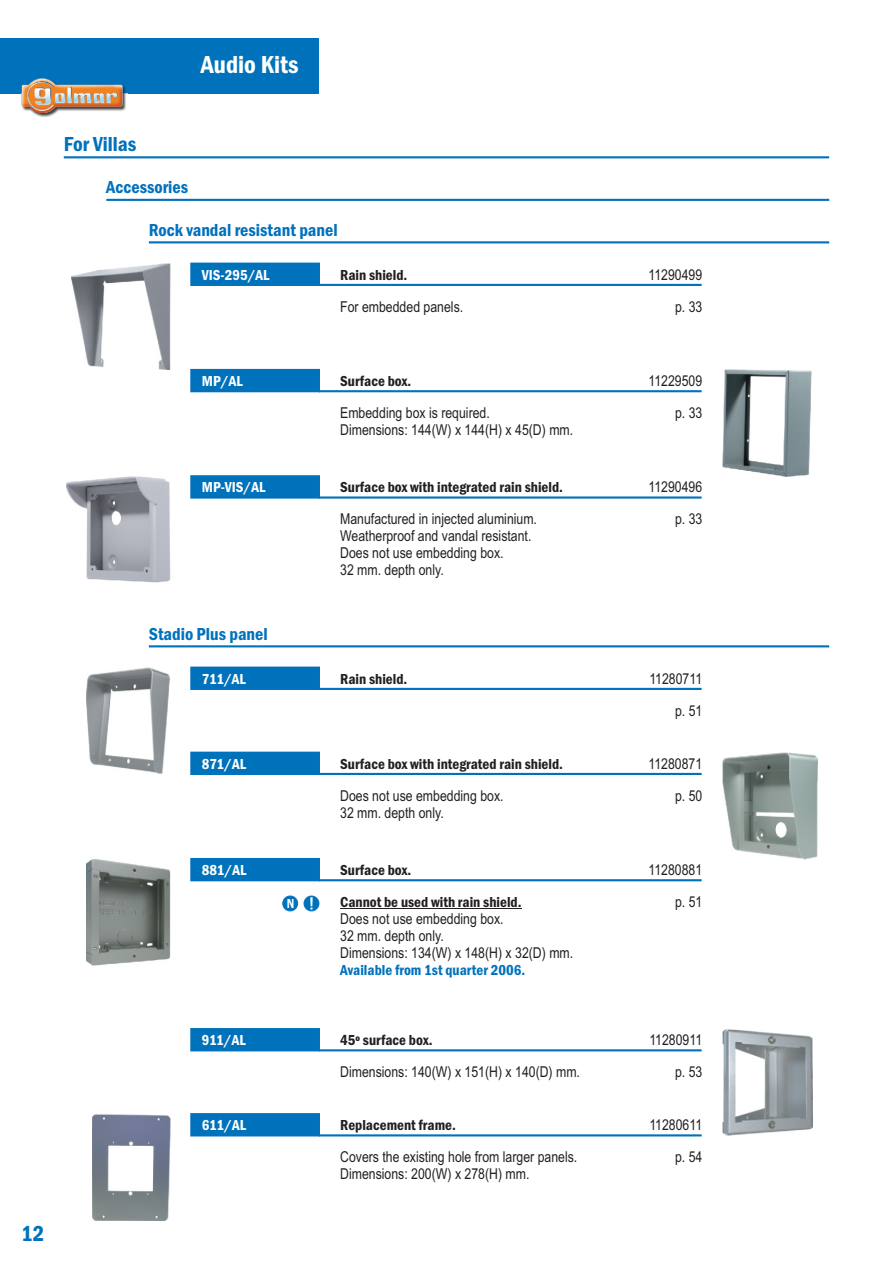
<style>
.page{position:relative;width:893px;height:1263px;background:#fff}
.page>*{position:absolute;margin:0;border:0;box-sizing:border-box;transform-origin:0 0}
.t1{font:600 condensed 25.5px "Franklin Gothic";color:#fff}
.t2{font:600 condensed 22.5px "Franklin Gothic";color:#0072bc}
.t3{font:600 condensed 21px "Franklin Gothic";color:#0072bc}
.t4{font:600 condensed 18px "Franklin Gothic";color:#0072bc}
.t5{font:15px/17px "Arial Narrow";color:#231f20}
.t6{font:600 condensed 15px "Franklin Gothic";color:#231f20}
.t7{font:600 condensed 15px "Franklin Gothic";color:#fff}
.t8{font:600 condensed 15px "Franklin Gothic";color:#0072bc}
.t9{font:600 condensed 13.5px "Franklin Gothic";color:#fff}
</style>
<div class="page">
<hr style="left:64px;top:156px;width:765px;height:2px;background:#0072bc">
<div style="left:0;top:38px;width:319px;height:56px;background:#0072bc"></div>
<hr style="left:106px;top:199px;width:723px;height:2px;background:#0072bc">
<hr style="left:149px;top:241px;width:680px;height:2px;background:#0072bc">
<hr style="left:149px;top:645px;width:680px;height:2px;background:#0072bc">
<hr style="left:319px;top:284px;width:383px;height:2px;background:#0072bc">
<hr style="left:319px;top:390px;width:383px;height:2px;background:#0072bc">
<hr style="left:319px;top:496px;width:383px;height:3px;background:#0072bc">
<div style="left:190px;top:262px;width:131px;height:24px;background:#0072bc"></div>
<svg style="left:190px;top:368px;width:131px;height:25px;background:#127cc0"></svg>
<svg style="left:190px;top:475px;width:131px;height:24px;background:#0876be"></svg>
<img style="left:67px;top:476px;width:103px;height:107px">
<img style="left:71px;top:264px;width:99px;height:106px">
<img style="left:723px;top:370px;width:88px;height:106px">
<hr style="left:319px;top:688px;width:383px;height:2px;background:#0072bc">
<div style="left:190px;top:666px;width:131px;height:24px;background:#0072bc"></div>
<img style="left:87px;top:668px;width:83px;height:106px">
<hr style="left:319px;top:773px;width:383px;height:2px;background:#0072bc">
<hr style="left:319px;top:879px;width:383px;height:2px;background:#0072bc">
<div style="left:190px;top:751px;width:131px;height:24px;background:#0072bc"></div>
<svg style="left:190px;top:857px;width:131px;height:25px;background:#127cc0"></svg>
<img style="left:723px;top:753px;width:94px;height:106px">
<hr style="left:319px;top:1049px;width:383px;height:2px;background:#0072bc">
<svg style="left:190px;top:1028px;width:131px;height:24px;background:#0876be"></svg>
<img style="left:723px;top:1029px;width:90px;height:106px">
<hr style="left:319px;top:1134px;width:383px;height:2px;background:#0072bc">
<svg style="left:190px;top:1113px;width:131px;height:24px;background:#0876be"></svg>
<img style="left:92px;top:1114px;width:78px;height:106px">
<img style="left:87px;top:859px;width:83px;height:106px">
<div style="left:304px;top:896px;width:15px;height:15px;background:#0072bc;border:1px solid #0072bc;border-radius:50%"></div>
<svg style="left:310px;top:897px;width:3px;height:12px"></svg>
<div style="left:283px;top:896px;width:15px;height:15px;background:#0072bc;border:1px solid #0072bc;border-radius:50%"></div>
<img style="left:21px;top:79px;width:107px;height:38px">
<hr style="left:340px;top:908px;width:182px;height:1px;background:#231f20">
<h1 class="t1" style="left:201px;top:55px;width:99px">Audio Kits</h1>
<h3 class="t3" style="left:64px;top:136px;width:74px">For Villas</h3>
<p class="t4" style="left:106px;top:181px;width:83px">Accessories</p>
<p class="t4" style="left:149px;top:223px;width:190px">Rock vandal resistant panel</p>
<p class="t7" style="left:202px;top:269px;width:69px">VIS-295/AL</p>
<p class="t6" style="left:340px;top:269px;width:69px">Rain shield.</p>
<p class="t5" style="left:340px;top:299px;width:125px">For embedded panels.</p>
<p class="t5" style="left:648px;top:267px;width:55px">11290499</p>
<p class="t5" style="left:675px;top:299px;width:29px">p. 33</p>
<h2 class="t2" style="left:21px;top:1226px;width:24px">12</h2>
<p class="t7" style="left:202px;top:375px;width:42px">MP/AL</p>
<p class="t7" style="left:202px;top:482px;width:65px">MP-VIS/AL</p>
<p class="t4" style="left:149px;top:627px;width:120px">Stadio Plus panel</p>
<p class="t6" style="left:340px;top:376px;width:73px">Surface box.</p>
<p class="t5" style="left:340px;top:406px;width:235px">Embedding box is required.<br>Dimensions: 144(W) x 144(H) x 45(D) mm.</p>
<p class="t6" style="left:340px;top:482px;width:224px">Surface box with integrated rain shield.</p>
<p class="t5" style="left:340px;top:512px;width:198px">Manufactured in injected aluminium.<br>Weatherproof and vandal resistant.<br>Does not use embedding box.<br>32 mm. depth only.</p>
<p class="t5" style="left:648px;top:374px;width:55px">11229509</p>
<p class="t5" style="left:675px;top:406px;width:29px">p. 33</p>
<p class="t5" style="left:648px;top:480px;width:55px">11290496</p>
<p class="t5" style="left:675px;top:512px;width:29px">p. 33</p>
<p class="t7" style="left:202px;top:673px;width:45px">711/AL</p>
<p class="t5" style="left:649px;top:671px;width:54px">11280711</p>
<p class="t6" style="left:340px;top:673px;width:69px">Rain shield.</p>
<p class="t7" style="left:202px;top:758px;width:46px">871/AL</p>
<p class="t7" style="left:202px;top:864px;width:46px">881/AL</p>
<p class="t9" style="left:287px;top:899px;width:9px">N</p>
<p class="t6" style="left:340px;top:758px;width:224px">Surface box with integrated rain shield.</p>
<p class="t5" style="left:340px;top:788px;width:165px">Does not use embedding box.<br>32 mm. depth only.</p>
<p class="t6" style="left:340px;top:864px;width:73px">Surface box.</p>
<p class="t6" style="left:340px;top:896px;width:183px">Cannot be used with rain shield.</p>
<p class="t5" style="left:340px;top:912px;width:235px">Does not use embedding box.<br>32 mm. depth only.<br>Dimensions: 134(W) x 148(H) x 32(D) mm.</p>
<p class="t8" style="left:340px;top:964px;width:187px">Available from 1st quarter 2006.</p>
<p class="t5" style="left:675px;top:703px;width:29px">p. 51</p>
<p class="t5" style="left:648px;top:756px;width:55px">11280871</p>
<p class="t5" style="left:675px;top:788px;width:29px">p. 50</p>
<p class="t5" style="left:648px;top:863px;width:55px">11280881</p>
<p class="t5" style="left:675px;top:895px;width:29px">p. 51</p>
<p class="t7" style="left:202px;top:1034px;width:45px">911/AL</p>
<p class="t5" style="left:649px;top:1033px;width:54px">11280911</p>
<p class="t6" style="left:340px;top:1035px;width:94px">45º surface box.</p>
<p class="t5" style="left:340px;top:1065px;width:241px">Dimensions: 140(W) x 151(H) x 140(D) mm.</p>
<p class="t5" style="left:675px;top:1065px;width:29px">p. 53</p>
<p class="t7" style="left:202px;top:1119px;width:46px">611/AL</p>
<p class="t5" style="left:649px;top:1118px;width:54px">11280611</p>
<p class="t6" style="left:340px;top:1120px;width:117px">Replacement frame.</p>
<p class="t5" style="left:340px;top:1150px;width:239px">Covers the existing hole from larger panels.<br>Dimensions: 200(W) x 278(H) mm.</p>
<p class="t5" style="left:675px;top:1150px;width:29px">p. 54</p>
</div>
